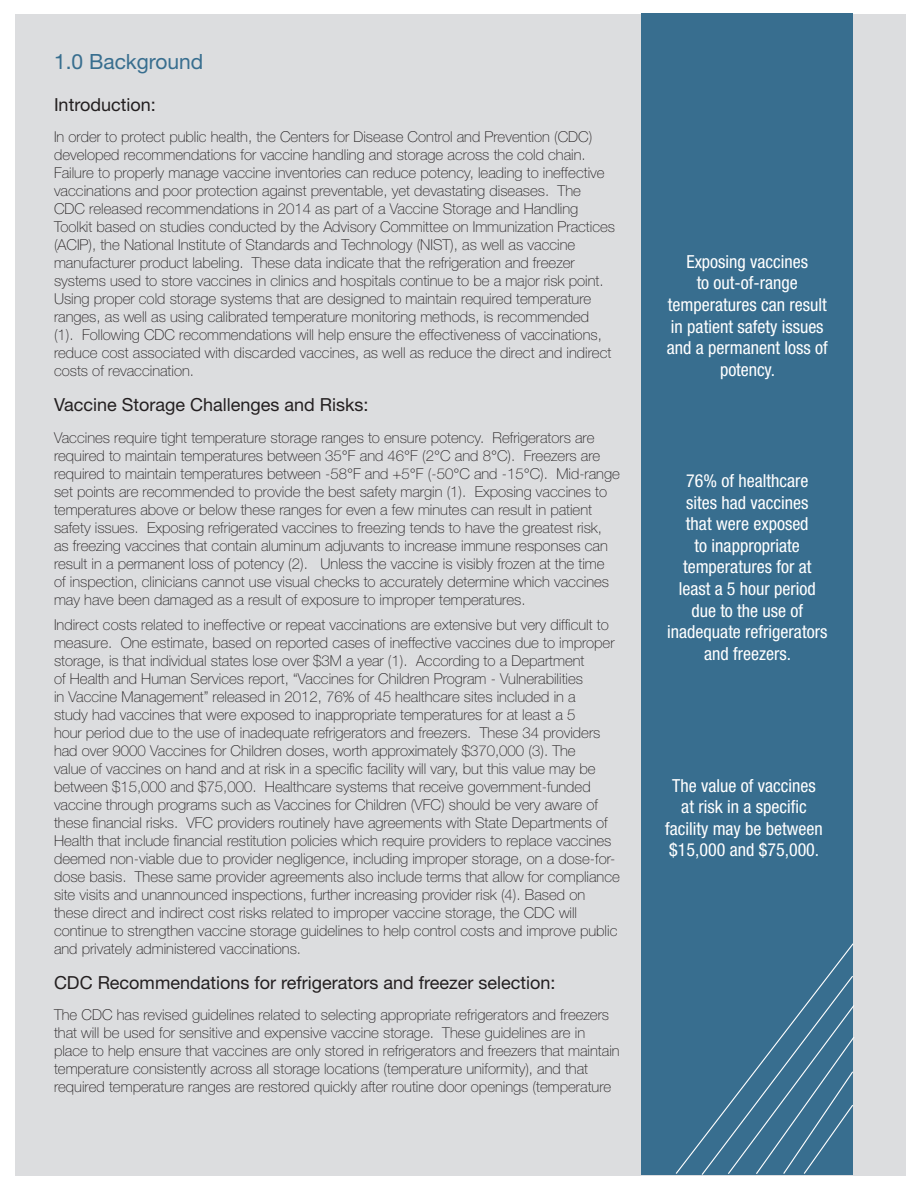
<style>
.page{position:relative;width:918px;height:1188px;background:#fff}
.page>*{position:absolute;margin:0;border:0;box-sizing:border-box;transform-origin:0 0}
.Major_Heading{font:21px "Helvetica Neue LT Std";color:#386e8f}
.Column_Emphasis{font:condensed 18px/21.6px "Helvetica Neue LT Std";color:#fff;text-align:center}
.Secondary_Heading{font:18px "Helvetica Neue LT Std";color:#231f20}
.Main_Body_Font{font:100 15px/18px "Helvetica Neue LT Std";color:#231f20}
</style>
<div class="page">
<div style="left:15px;top:15px;width:891px;height:1161px;background:#dcdddf"></div>
<div style="left:641px;top:13px;width:212px;height:1161px;background:#386e8f"></div>
<svg style="left:675px;top:943px;width:179px;height:232px"></svg>
<p class="Major_Heading" style="left:54px;top:49px;width:151px">1.0 Background</p>
<p class="Secondary_Heading" style="left:54px;top:94px;width:103px">Introduction:</p>
<p class="Main_Body_Font" style="left:54px;top:128px;width:563px">In order to protect public health, the Centers for Disease Control and Prevention (CDC) developed recommendations for vaccine handling and storage across the cold chain.<br>Failure to properly manage vaccine inventories can reduce potency, leading to ineffective vaccinations and poor protection against preventable, yet devastating diseases. The CDC released recommendations in 2014 as part of a Vaccine Storage and Handling Toolkit based on studies conducted by the Advisory Committee on Immunization Practices (ACIP), the National Institute of Standards and Technology (NIST), as well as vaccine manufacturer product labeling. These data indicate that the refrigeration and freezer systems used to store vaccines in clinics and hospitals continue to be a major risk point.<br>Using proper cold storage systems that are designed to maintain required temperature ranges, as well as using calibrated temperature monitoring methods, is recommended<br>(1). Following CDC recommendations will help ensure the effectiveness of vaccinations, reduce cost associated with discarded vaccines, as well as reduce the direct and indirect costs of revaccination.</p>
<p class="Secondary_Heading" style="left:54px;top:394px;width:316px">Vaccine Storage Challenges and Risks:</p>
<p class="Main_Body_Font" style="left:54px;top:429px;width:567px">Vaccines require tight temperature storage ranges to ensure potency. Refrigerators are required to maintain temperatures between 35°F and 46°F (2°C and 8°C). Freezers are required to maintain temperatures between -58°F and +5°F (-50°C and -15°C). Mid-range set points are recommended to provide the best safety margin (1). Exposing vaccines to temperatures above or below these ranges for even a few minutes can result in patient safety issues. Exposing refrigerated vaccines to freezing tends to have the greatest risk, as freezing vaccines that contain aluminum adjuvants to increase immune responses can result in a permanent loss of potency (2). Unless the vaccine is visibly frozen at the time of inspection, clinicians cannot use visual checks to accurately determine which vaccines may have been damaged as a result of exposure to improper temperatures.</p>
<p class="Main_Body_Font" style="left:54px;top:615px;width:567px">Indirect costs related to ineffective or repeat vaccinations are extensive but very difficult to measure. One estimate, based on reported cases of ineffective vaccines due to improper storage, is that individual states lose over $3M a year (1). According to a Department<br>of Health and Human Services report, “Vaccines for Children Program - Vulnerabilities<br>in Vaccine Management” released in 2012, 76% of 45 healthcare sites included in a<br>study had vaccines that were exposed to inappropriate temperatures for at least a 5<br>hour period due to the use of inadequate refrigerators and freezers. These 34 providers had over 9000 Vaccines for Children doses, worth approximately $370,000 (3). The<br>value of vaccines on hand and at risk in a specific facility will vary, but this value may be between $15,000 and $75,000. Healthcare systems that receive government-funded vaccine through programs such as Vaccines for Children (VFC) should be very aware of these financial risks. VFC providers routinely have agreements with State Departments of Health that include financial restitution policies which require providers to replace vaccines deemed non-viable due to provider negligence, including improper storage, on a dose-for&shy;dose basis. These same provider agreements also include terms that allow for compliance site visits and unannounced inspections, further increasing provider risk (4). Based on these direct and indirect cost risks related to improper vaccine storage, the CDC will continue to strengthen vaccine storage guidelines to help control costs and improve public and privately administered vaccinations.</p>
<p class="Secondary_Heading" style="left:54px;top:972px;width:503px">CDC Recommendations for refrigerators and freezer selection:</p>
<p class="Main_Body_Font" style="left:54px;top:1006px;width:567px">The CDC has revised guidelines related to selecting appropriate refrigerators and freezers that will be used for sensitive and expensive vaccine storage. These guidelines are in place to help ensure that vaccines are only stored in refrigerators and freezers that maintain temperature consistently across all storage locations (temperature uniformity), and that required temperature ranges are restored quickly after routine door openings (temperature</p>
<p class="Column_Emphasis" style="left:667px;top:250px;width:162px">Exposing vaccines<br>to out-of-range temperatures can result in patient safety issues and a permanent loss of potency.</p>
<p class="Column_Emphasis" style="left:667px;top:470px;width:162px">76% of healthcare<br>sites had vaccines<br>that were exposed<br>to inappropriate temperatures for at least a 5 hour period due to the use of inadequate refrigerators and freezers.</p>
<p class="Column_Emphasis" style="left:665px;top:774px;width:159px">The value of vaccines at risk in a specific facility may be between $15,000 and $75,000.</p>
</div>
